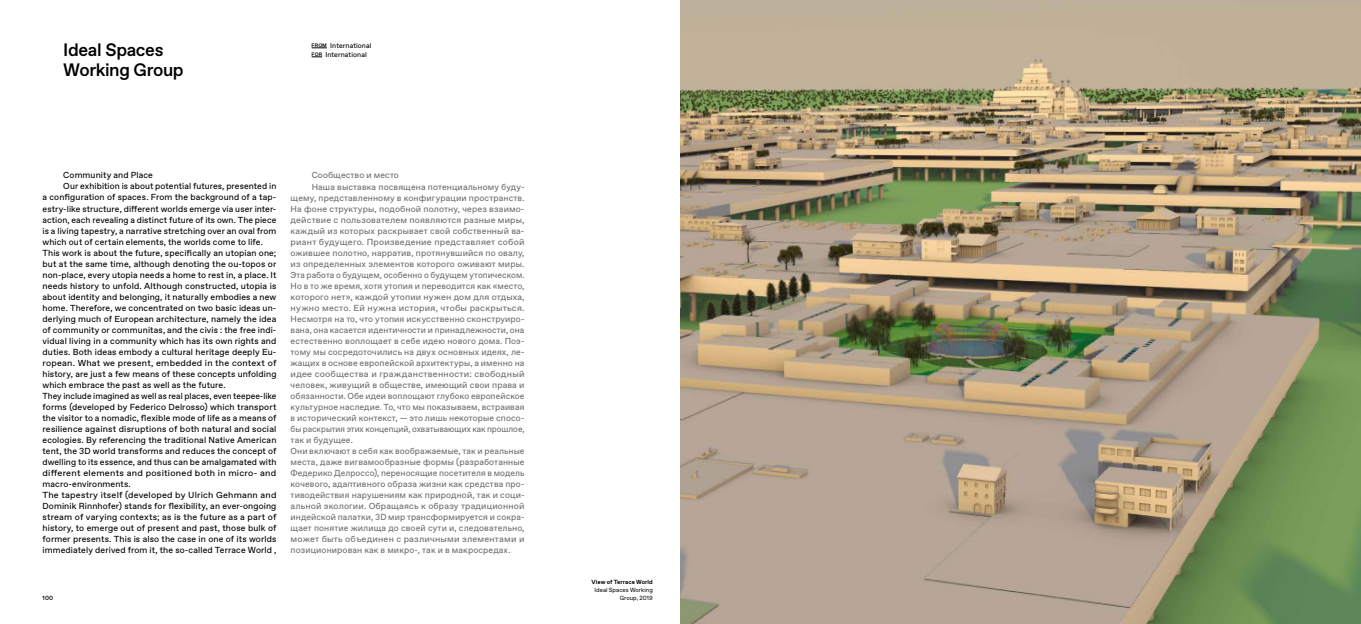
<style>
.page{position:relative;width:1361px;height:624px;background:#fff}
.page>*{position:absolute;margin:0;border:0;box-sizing:border-box;transform-origin:0 0}
.t1{font:500 18px/20px "Favorit Pro";letter-spacing:-.02em;color:#000}
.t2{font:8.8px "Favorit Pro";letter-spacing:.015em;color:#000}
.t3{font:8.8px "Favorit Pro";letter-spacing:.01em;color:#6e6e6e}
.t4{font:8.8px "Favorit Pro";letter-spacing:.01em;color:#6e6e6e;scale:1.04 1}
.t5{font:8.8px "Favorit Pro";letter-spacing:.015em;color:#000;scale:1.04 1}
.t6{font:8.8px "Favorit Pro";letter-spacing:.01em;color:#6e6e6e;scale:.95 1}
.t7{font:8.8px "Favorit Pro";letter-spacing:.015em;color:#000;scale:1.05 1}
.t8{font:8.8px "Favorit Pro";letter-spacing:.01em;color:#6e6e6e;scale:1.05 1}
.t9{font:7px/9px "Favorit Pro";letter-spacing:.01em;color:#000}
.t10{font:6px/8px "Favorit Pro";letter-spacing:.005em;color:#000;text-align:right}
.t11{font:700 6px "Favorit Pro";letter-spacing:.005em;color:#000}
.t12{font:500 6px "Favorit Pro";color:#000}
</style>
<div class="page">
<svg style="left:312px;top:48px;width:15px;height:1px"></svg>
<img style="left:680px;top:0;width:681px;height:624px">
<h1 class="t1" style="left:63px;top:39px;width:122px">Ideal Spaces<br>Working Group</h1>
<p class="t9" style="left:312px;top:41px;width:61px"><sup>FROM</sup> International<br><sup>FOR</sup> International</p>
<p class="t2" style="left:63px;top:169px;width:91px">Community and Place</p>
<p class="t2" style="left:63px;top:180px;width:215px">Our exhibition is about potential futures, presented in</p>
<p class="t2" style="left:43px;top:191px;width:235px">a configuration of spaces. From the background of a tap-</p>
<p class="t2" style="left:43px;top:202px;width:235px">estry-like structure, different worlds emerge via user inter-</p>
<p class="t2" style="left:43px;top:213px;width:235px">action, each revealing a distinct future of its own. The piece</p>
<p class="t2" style="left:43px;top:224px;width:235px">is a living tapestry, a narrative stretching over an oval from</p>
<p class="t2" style="left:43px;top:235px;width:222px">which out of certain elements, the worlds come to life.</p>
<p class="t2" style="left:43px;top:246px;width:235px">This work is about the future, specifically an utopian one;</p>
<p class="t2" style="left:43px;top:257px;width:235px">but at the same time, although denoting the ou-topos or</p>
<p class="t2" style="left:43px;top:268px;width:235px">non-place, every utopia needs a home to rest in, a place. It</p>
<p class="t2" style="left:43px;top:279px;width:235px">needs history to unfold. Although constructed, utopia is</p>
<p class="t2" style="left:43px;top:290px;width:235px">about identity and belonging, it naturally embodies a new</p>
<p class="t2" style="left:43px;top:301px;width:235px">home. Therefore, we concentrated on two basic ideas un-</p>
<p class="t2" style="left:43px;top:312px;width:235px">derlying much of European architecture, namely the idea</p>
<p class="t2" style="left:43px;top:323px;width:235px">of community or communitas, and the civis : the free indi-</p>
<p class="t2" style="left:43px;top:334px;width:235px">vidual living in a community which has its own rights and</p>
<p class="t2" style="left:43px;top:345px;width:235px">duties. Both ideas embody a cultural heritage deeply Eu-</p>
<p class="t5" style="left:43px;top:356px;width:226px">ropean. What we present, embedded in the context of</p>
<p class="t2" style="left:43px;top:367px;width:235px">history, are just a few means of these concepts unfolding</p>
<p class="t2" style="left:43px;top:378px;width:185px">which embrace the past as well as the future.</p>
<p class="t2" style="left:43px;top:389px;width:235px">They include imagined as well as real places, even teepee-like</p>
<p class="t2" style="left:43px;top:400px;width:235px">forms (developed by Federico Delrosso) which transport</p>
<p class="t2" style="left:43px;top:411px;width:235px">the visitor to a nomadic, flexible mode of life as a means of</p>
<p class="t2" style="left:43px;top:422px;width:235px">resilience against disruptions of both natural and social</p>
<p class="t2" style="left:43px;top:433px;width:235px">ecologies. By referencing the traditional Native American</p>
<p class="t2" style="left:43px;top:444px;width:235px">tent, the 3D world transforms and reduces the concept of</p>
<p class="t2" style="left:43px;top:455px;width:235px">dwelling to its essence, and thus can be amalgamated with</p>
<p class="t7" style="left:43px;top:466px;width:224px">different elements and positioned both in micro- and</p>
<p class="t2" style="left:43px;top:477px;width:90px">macro-environments.</p>
<p class="t5" style="left:43px;top:488px;width:226px">The tapestry itself (developed by Ulrich Gehmann and</p>
<p class="t2" style="left:43px;top:499px;width:235px">Dominik Rinnhofer) stands for flexibility, an ever-ongoing</p>
<p class="t2" style="left:43px;top:510px;width:235px">stream of varying contexts; as is the future as a part of</p>
<p class="t2" style="left:43px;top:521px;width:235px">history, to emerge out of present and past, those bulk of</p>
<p class="t2" style="left:43px;top:532px;width:235px">former presents. This is also the case in one of its worlds</p>
<p class="t2" style="left:43px;top:543px;width:235px">immediately derived from it, the so-called Terrace World ,</p>
<p class="t3" style="left:312px;top:169px;width:89px">Сообщество и место</p>
<p class="t3" style="left:312px;top:180px;width:214px">Наша выставка посвящена потенциальному буду-</p>
<p class="t3" style="left:291px;top:191px;width:235px">щему, представленному в конфигурации пространств.</p>
<p class="t3" style="left:291px;top:202px;width:235px">На фоне структуры, подобной полотну, через взаимо-</p>
<p class="t3" style="left:291px;top:213px;width:235px">действие с пользователем появляются разные миры,</p>
<p class="t3" style="left:291px;top:224px;width:235px">каждый из которых раскрывает свой собственный ва-</p>
<p class="t4" style="left:291px;top:235px;width:226px">риант будущего. Произведение представляет собой</p>
<p class="t3" style="left:291px;top:246px;width:235px">ожившее полотно, нарратив, протянувшийся по овалу,</p>
<p class="t3" style="left:291px;top:257px;width:235px">из определенных элементов которого оживают миры.</p>
<p class="t3" style="left:291px;top:268px;width:235px">Эта работа о будущем, особенно о будущем утопическом.</p>
<p class="t3" style="left:291px;top:279px;width:235px">Но в то же время, хотя утопия и переводится как «место,</p>
<p class="t3" style="left:291px;top:290px;width:235px">которого нет», каждой утопии нужен дом для отдыха,</p>
<p class="t4" style="left:291px;top:301px;width:226px">нужно место. Ей нужна история, чтобы раскрыться.</p>
<p class="t3" style="left:291px;top:312px;width:235px">Несмотря на то, что утопия искусственно сконструиро-</p>
<p class="t3" style="left:291px;top:323px;width:235px">вана, она касается идентичности и принадлежности, она</p>
<p class="t3" style="left:291px;top:334px;width:235px">естественно воплощает в себе идею нового дома. Поэ-</p>
<p class="t3" style="left:291px;top:345px;width:235px">тому мы сосредоточились на двух основных идеях, ле-</p>
<p class="t3" style="left:291px;top:356px;width:235px">жащих в основе европейской архитектуры, а именно на</p>
<p class="t8" style="left:291px;top:367px;width:224px">идее сообщества и гражданственности: свободный</p>
<p class="t3" style="left:291px;top:378px;width:235px">человек, живущий в обществе, имеющий свои права и</p>
<p class="t3" style="left:291px;top:389px;width:235px">обязанности. Обе идеи воплощают глубоко европейское</p>
<p class="t3" style="left:291px;top:400px;width:235px">культурное наследие. То, что мы показываем, встраивая</p>
<p class="t3" style="left:291px;top:411px;width:235px">в исторический контекст, — это лишь некоторые спосо-</p>
<p class="t6" style="left:291px;top:422px;width:248px">бы раскрытия этих концепций, охватывающих как прошлое,</p>
<p class="t3" style="left:291px;top:433px;width:64px">так и будущее.</p>
<p class="t3" style="left:291px;top:444px;width:235px">Они включают в себя как воображаемые, так и реальные</p>
<p class="t3" style="left:291px;top:455px;width:235px">места, даже вигвамообразные формы (разработанные</p>
<p class="t3" style="left:291px;top:466px;width:235px">Федерико Делроссо), переносящие посетителя в модель</p>
<p class="t3" style="left:291px;top:477px;width:235px">кочевого, адаптивного образа жизни как средства про-</p>
<p class="t3" style="left:291px;top:488px;width:235px">тиводействия нарушениям как природной, так и соци-</p>
<p class="t3" style="left:291px;top:499px;width:235px">альной экологии. Обращаясь к образу традиционной</p>
<p class="t3" style="left:291px;top:510px;width:235px">индейской палатки, 3D мир трансформируется и сокра-</p>
<p class="t3" style="left:291px;top:521px;width:235px">щает понятие жилища до своей сути и, следовательно,</p>
<p class="t4" style="left:291px;top:532px;width:226px">может быть объединен с различными элементами и</p>
<p class="t3" style="left:291px;top:543px;width:221px">позиционирован как в микро-, так и в макросредах.</p>
<p class="t12" style="left:43px;top:593px;width:12px">100</p>
<p class="t11" style="left:591px;top:577px;width:63px">View of Terrace World</p>
<p class="t10" style="left:594px;top:585px;width:60px">Ideal Spaces Working<br>Group, 2019</p>
</div>
